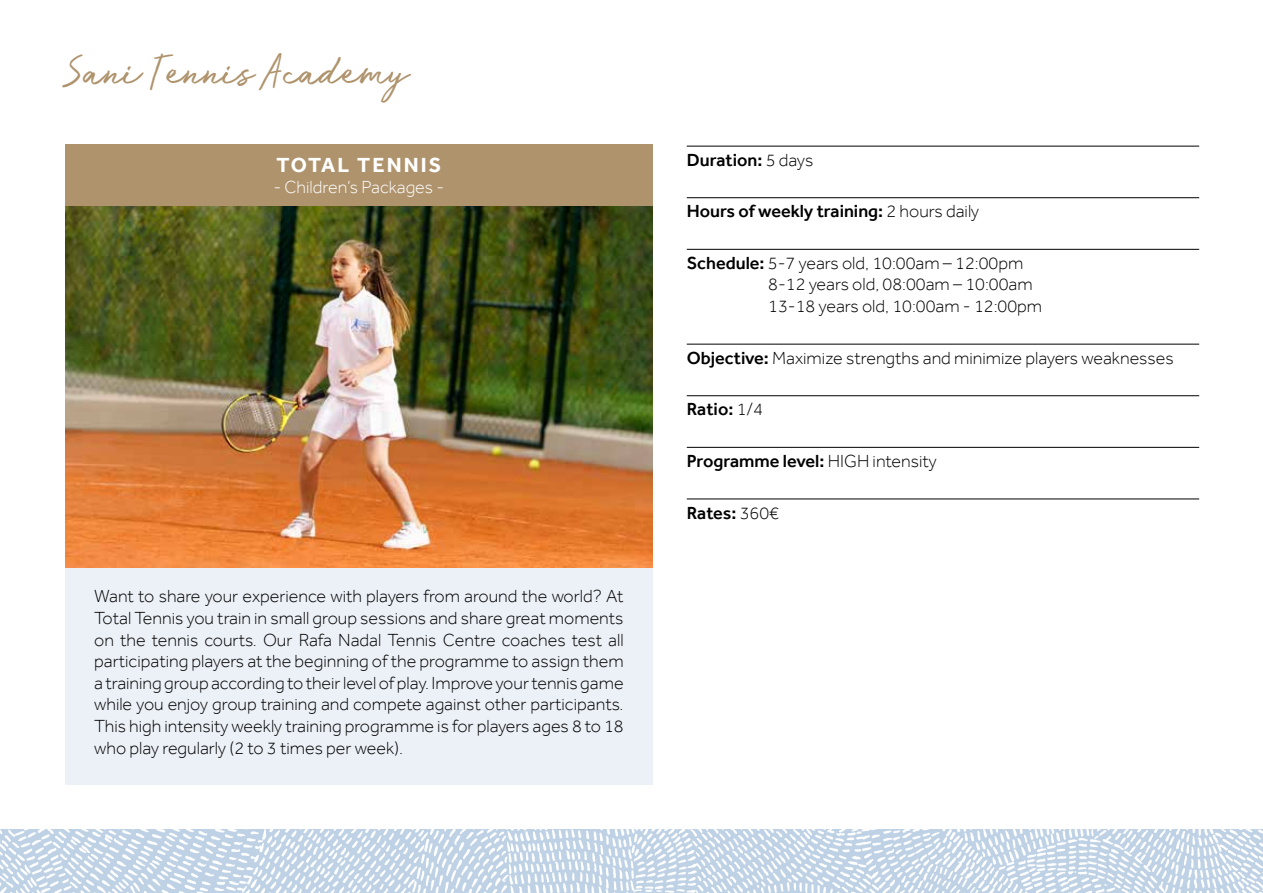
<style>
.page{position:relative;width:1263px;height:893px;background:#fff}
.page>*{position:absolute;margin:0;border:0;box-sizing:border-box;transform-origin:0 0}
.t1{font:42px "Run Wild";color:#ae936c}
.t2{font:700 21px "Effra";letter-spacing:.1em;color:#fff}
.t3{font:300 18px/21.6px "Effra";color:#000;text-align:justify}
.t4{font:500 18px "Effra";color:#000}
.t5{font:300 18px "Effra";color:#fff}
.s1{font-weight:300}
.s2{font-weight:500}
</style>
<div class="page">
<img style="left:0;top:829px;width:1263px;height:64px">
<div style="left:65px;top:166px;width:588px;height:618px;background:#ecf1f7"></div>
<div style="left:65px;top:144px;width:588px;height:62px;background:#ae936c"></div>
<img style="left:65px;top:206px;width:588px;height:362px">
<hr style="left:687px;top:146px;width:512px;height:1px;background:#000">
<hr style="left:687px;top:197px;width:512px;height:1px;background:#000">
<hr style="left:687px;top:249px;width:512px;height:1px;background:#000">
<hr style="left:687px;top:344px;width:512px;height:1px;background:#000">
<hr style="left:687px;top:395px;width:512px;height:1px;background:#000">
<hr style="left:687px;top:447px;width:512px;height:1px;background:#000">
<hr style="left:687px;top:499px;width:512px;height:1px;background:#000">
<h1 class="t1" style="left:64px;top:49px;width:345px">Sani Tennis Academy</h1>
<p class="t2" style="left:276px;top:152px;width:166px">TOTAL TENNIS</p>
<p class="t5" style="left:273px;top:177px;width:172px">- Children’s Packages -</p>
<p class="t3" style="left:94px;top:585px;width:531px">Want to share your experience with players from around the world? At Total Tennis you train in small group sessions and share great moments on the tennis courts. Our Rafa Nadal Tennis Centre coaches test all participating players at the beginning of the programme to assign them a training group according to their level of play. Improve your tennis game while you enjoy group training and compete against other participants.<br>This high intensity weekly training programme is for players ages 8 to 18 who play regularly (2 to 3 times per week).</p>
<p class="t4" style="left:687px;top:149px;width:128px">Duration: <span class="s1">5 days</span></p>
<p class="t4" style="left:687px;top:200px;width:294px">Hours of weekly training: <span class="s1">2 hours daily</span></p>
<p class="t3" style="left:768px;top:252px;width:275px;text-align:left;text-indent:-81px"><span class="s2">Schedule:</span> 5-7 years old, 10:00am – 12:00pm<br>8-12 years old, 08:00am – 10:00am<br>13-18 years old, 10:00am - 12:00pm</p>
<p class="t3" style="left:687px;top:347px;width:489px"><span class="s2">Objective:</span> Maximize strengths and minimize players weaknesses</p>
<p class="t4" style="left:687px;top:398px;width:78px">Ratio: <span class="s1">1/4</span></p>
<p class="t4" style="left:687px;top:450px;width:252px">Programme level: <span class="s1">HIGH intensity</span></p>
<p class="t4" style="left:687px;top:502px;width:94px">Rates: <span class="s1">360€</span></p>
</div>
